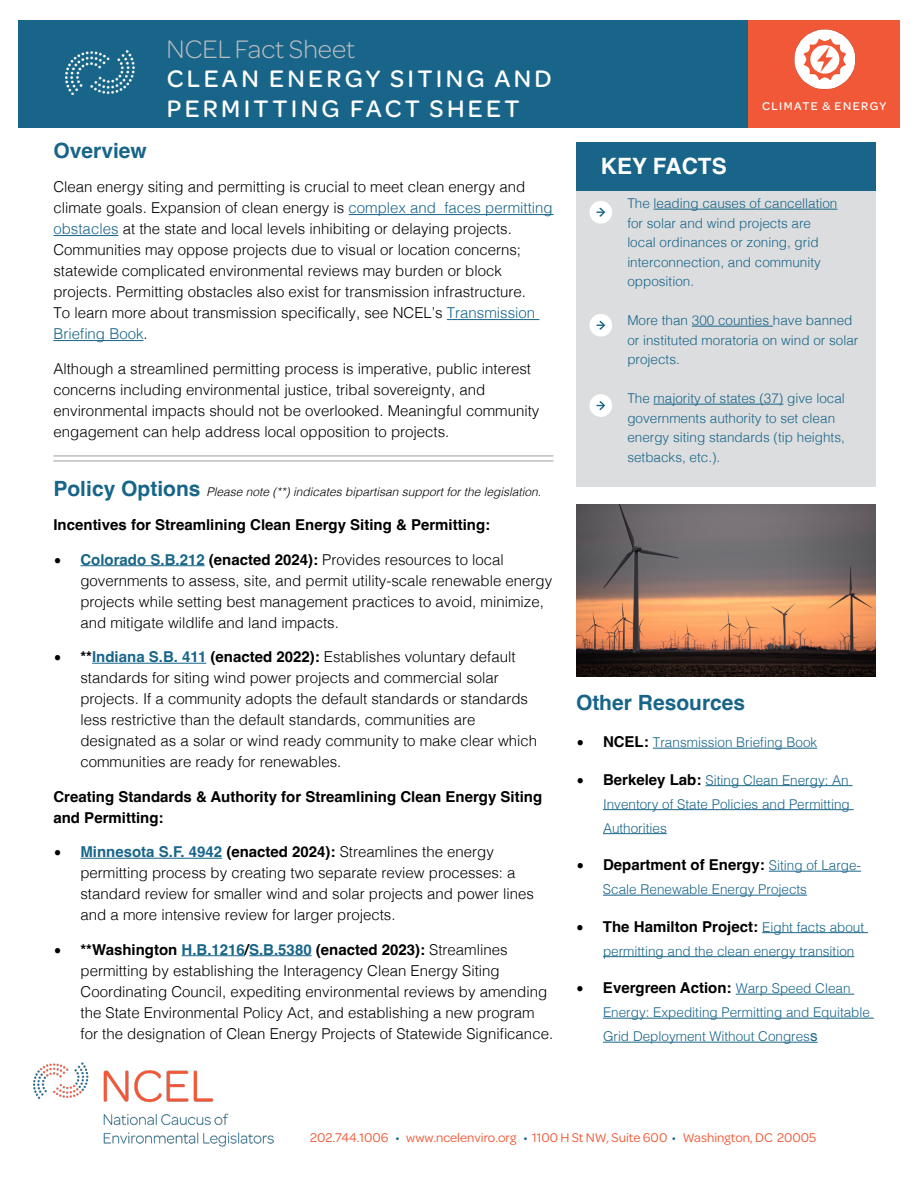
<style>
.page{position:relative;width:918px;height:1188px;background:#fff}
.page>*{position:absolute;margin:0;border:0;box-sizing:border-box;transform-origin:0 0}
.t1{font:300 27px "Omnes";color:#bcbec0}
.t2{font:500 25.5px/30px "Omnes";letter-spacing:.13em;color:#fff}
.t3{font:700 22.5px "Helvetica";color:#fff}
.t4{font:700 21px "Helvetica";color:#186589}
.t5{font:300 15px/21px "Helvetica";color:#000}
.t6{font:700 15px/21px "Helvetica";color:#000}
.t7{font:15px "Helvetica Neue";color:#000}
.t8{font:300 13.5px/19.5px "Helvetica";color:#186589}
.t9{font:13.5px "Omnes";color:#f15838}
.t10{font:italic 300 12px "Helvetica";color:#000}
.t11{font:500 12px "Omnes";letter-spacing:.12em;color:#fff}
.s1{color:#186589}
.s2{font-weight:700;font-style:normal;font-size:21px;color:#186589}
.s3{font-family:"Helvetica Neue";font-weight:400}
.s4{font-weight:700;color:#186589}
.s5{font-weight:700}
.s6{font-family:"Helvetica Neue";font-weight:400;font-size:15px;color:#000}
.s7{font-weight:700;font-size:15px;color:#000}
.s8{font-weight:300;font-size:13.5px;color:#186589}
.s9{font-weight:400;font-size:15px}
</style>
<div class="page">
<div style="left:18px;top:20px;width:730px;height:108px;background:#186589"></div>
<img style="left:66px;top:51px;width:68px;height:44px">
<hr style="left:349px;top:214px;width:204px;height:1px;background:#186589">
<hr style="left:53px;top:235px;width:66px;height:1px;background:#186589">
<hr style="left:447px;top:319px;width:92px;height:1px;background:#186589">
<hr style="left:53px;top:340px;width:91px;height:1px;background:#186589">
<hr style="left:53px;top:460px;width:501px;height:2px;background:#bcbec0">
<hr style="left:53px;top:455px;width:501px;height:2px;background:#bcbec0">
<img style="left:34px;top:1062px;width:239px;height:84px">
<div style="left:748px;top:20px;width:152px;height:108px;background:#f15838"></div>
<hr style="left:80px;top:565px;width:125px;height:1px;background:#186589">
<hr style="left:92px;top:663px;width:114px;height:1px;background:#186589">
<hr style="left:80px;top:858px;width:142px;height:1px;background:#186589">
<hr style="left:182px;top:955px;width:63px;height:1px;background:#186589">
<hr style="left:249px;top:955px;width:63px;height:1px;background:#186589">
<div style="left:576px;top:157px;width:299px;height:330px;background:#dcddde"></div>
<div style="left:576px;top:142px;width:299px;height:49px;background:#186589"></div>
<hr style="left:654px;top:209px;width:183px;height:1px;background:#186589">
<hr style="left:692px;top:326px;width:81px;height:1px;background:#186589">
<hr style="left:654px;top:404px;width:129px;height:1px;background:#186589">
<div style="left:589px;top:201px;width:23px;height:23px;background:#fff;border-radius:50%"></div>
<svg style="left:597px;top:208px;width:8px;height:9px"></svg>
<div style="left:589px;top:314px;width:23px;height:23px;background:#fff;border-radius:50%"></div>
<svg style="left:597px;top:321px;width:8px;height:9px"></svg>
<div style="left:589px;top:394px;width:23px;height:23px;background:#fff;border-radius:50%"></div>
<svg style="left:597px;top:401px;width:8px;height:9px"></svg>
<img style="left:794px;top:29px;width:62px;height:61px">
<hr style="left:653px;top:748px;width:164px;height:1px;background:#186589">
<hr style="left:706px;top:785px;width:147px;height:1px;background:#186589">
<hr style="left:603px;top:809px;width:251px;height:1px;background:#186589">
<hr style="left:603px;top:833px;width:64px;height:1px;background:#186589">
<hr style="left:769px;top:871px;width:92px;height:1px;background:#186589">
<hr style="left:603px;top:895px;width:204px;height:1px;background:#186589">
<hr style="left:762px;top:932px;width:106px;height:1px;background:#186589">
<hr style="left:603px;top:956px;width:251px;height:1px;background:#186589">
<hr style="left:736px;top:994px;width:118px;height:1px;background:#186589">
<hr style="left:603px;top:1018px;width:271px;height:1px;background:#186589">
<hr style="left:603px;top:1042px;width:207px;height:1px;background:#186589">
<img style="left:576px;top:504px;width:299px;height:173px">
<h1 class="t1" style="left:167px;top:32px;width:190px">NCEL Fact Sheet</h1>
<h2 class="t2" style="left:167px;top:61px;width:386px">CLEAN ENERGY SITING AND<br>PERMITTING FACT SHEET</h2>
<h3 class="t4" style="left:53px;top:138px;width:95px">Overview</h3>
<p class="t5" style="left:53px;top:176px;width:501px">Clean energy siting and permitting is crucial to meet clean energy and climate goals. Expansion of clean energy is <span class="s1">complex and faces permitting obstacles</span> at the state and local levels inhibiting or delaying projects.<br>Communities may oppose projects due to visual or location concerns; statewide complicated environmental reviews may burden or block projects. Permitting obstacles also exist for transmission infrastructure.<br>To learn more about transmission specifically, see NCEL’s <span class="s1">Transmission Briefing Book</span>.</p>
<p class="t5" style="left:53px;top:357px;width:487px">Although a streamlined permitting process is imperative, public interest concerns including environmental justice, tribal sovereignty, and environmental impacts should not be overlooked. Meaningful community engagement can help address local opposition to projects.</p>
<p class="t10" style="left:53px;top:481px;width:489px"><span class="s2">Policy Options</span> Please note (**) indicates bipartisan support for the legislation.</p>
<p class="t6" style="left:53px;top:516px;width:438px">Incentives for Streamlining Clean Energy Siting &amp; Permitting:</p>
<p class="t5" style="left:80px;top:548px;width:473px;text-indent:-27px"><span class="s3">࡟</span> <span class="s4">Colorado S.B.212</span> <span class="s5">(enacted 2024):</span> Provides resources to local governments to assess, site, and permit utility-scale renewable energy projects while setting best management practices to avoid, minimize, and mitigate wildlife and land impacts.</p>
<p class="t7" style="left:53px;top:646px;width:10px">࡟</p>
<p class="t5" style="left:80px;top:645px;width:458px"><span class="s5">**</span> <span class="s4">Indiana S.B. 411</span> <span class="s5">(enacted 2022):</span> Establishes voluntary default standards for siting wind power projects and commercial solar projects. If a community adopts the default standards or standards less restrictive than the default standards, communities are designated as a solar or wind ready community to make clear which communities are ready for renewables.</p>
<p class="t6" style="left:53px;top:787px;width:490px">Creating Standards &amp; Authority for Streamlining Clean Energy Siting and Permitting:</p>
<p class="t5" style="left:80px;top:840px;width:455px;text-indent:-27px"><span class="s3">࡟</span> <span class="s4">Minnesota S.F. 4942</span> <span class="s5">(enacted 2024):</span> Streamlines the energy permitting process by creating two separate review processes: a standard review for smaller wind and solar projects and power lines and a more intensive review for larger projects.</p>
<p class="t7" style="left:53px;top:938px;width:10px">࡟</p>
<p class="t5" style="left:80px;top:938px;width:474px"><span class="s5">** Washington</span> <span class="s4">H.B.1216</span><span class="s5">/</span><span class="s4">S.B.5380</span> <span class="s5">(enacted 2023):</span> Streamlines permitting by establishing the Interagency Clean Energy Siting Coordinating Council, expediting environmental reviews by amending the State Environmental Policy Act, and establishing a new program for the designation of Clean Energy Projects of Statewide Significance.</p>
<p class="t11" style="left:762px;top:98px;width:126px">CLIMATE &amp; ENERGY</p>
<h3 class="t3" style="left:601px;top:153px;width:127px">KEY FACTS</h3>
<p class="t8" style="left:627px;top:193px;width:212px">The leading causes of cancellation for solar and wind projects are local ordinances or zoning, grid interconnection, and community opposition.</p>
<p class="t8" style="left:627px;top:310px;width:233px">More than 300 counties have banned or instituted moratoria on wind or solar projects.</p>
<p class="t8" style="left:627px;top:388px;width:219px">The majority of states (37) give local governments authority to set clean energy siting standards (tip heights, setbacks, etc.).</p>
<h3 class="t4" style="left:576px;top:689px;width:171px">Other Resources</h3>
<p class="t8" style="left:576px;top:732px;width:243px"><span class="s6">࡟</span> <span class="s7">NCEL:</span> Transmission Briefing Book</p>
<p class="t8" style="left:603px;top:767px;width:248px;line-height:24px;text-align:justify;text-indent:-27px"><span class="s6">࡟</span> <span class="s7">Berkeley Lab:</span> Siting Clean Energy: An Inventory of State Policies and Permitting Authorities</p>
<p class="t6" style="left:576px;top:856px;width:287px"><span class="s3">࡟</span> Department of Energy: <span class="s8">Siting of Large-</span></p>
<p class="t8" style="left:603px;top:879px;width:206px">Scale Renewable Energy Projects</p>
<p class="t6" style="left:576px;top:918px;width:290px"><span class="s3">࡟</span> The Hamilton Project: <span class="s8">Eight facts about</span></p>
<p class="t8" style="left:603px;top:940px;width:253px">permitting and the clean energy transition</p>
<p class="t6" style="left:576px;top:979px;width:276px"><span class="s3">࡟</span> Evergreen Action: <span class="s8">Warp Speed Clean</span></p>
<p class="t8" style="left:603px;top:999px;width:269px;line-height:24px">Energy: Expediting Permitting and Equitable<br>Grid Deployment Without Congres<span class="s9">s</span></p>
<p class="t9" style="left:310px;top:1128px;width:508px">202.744.1006 <span class="s1">•</span> www.ncelenviro.org <span class="s1">•</span> 1100 H St NW, Suite 600 <span class="s1">•</span> Washington, DC 20005</p>
</div>
